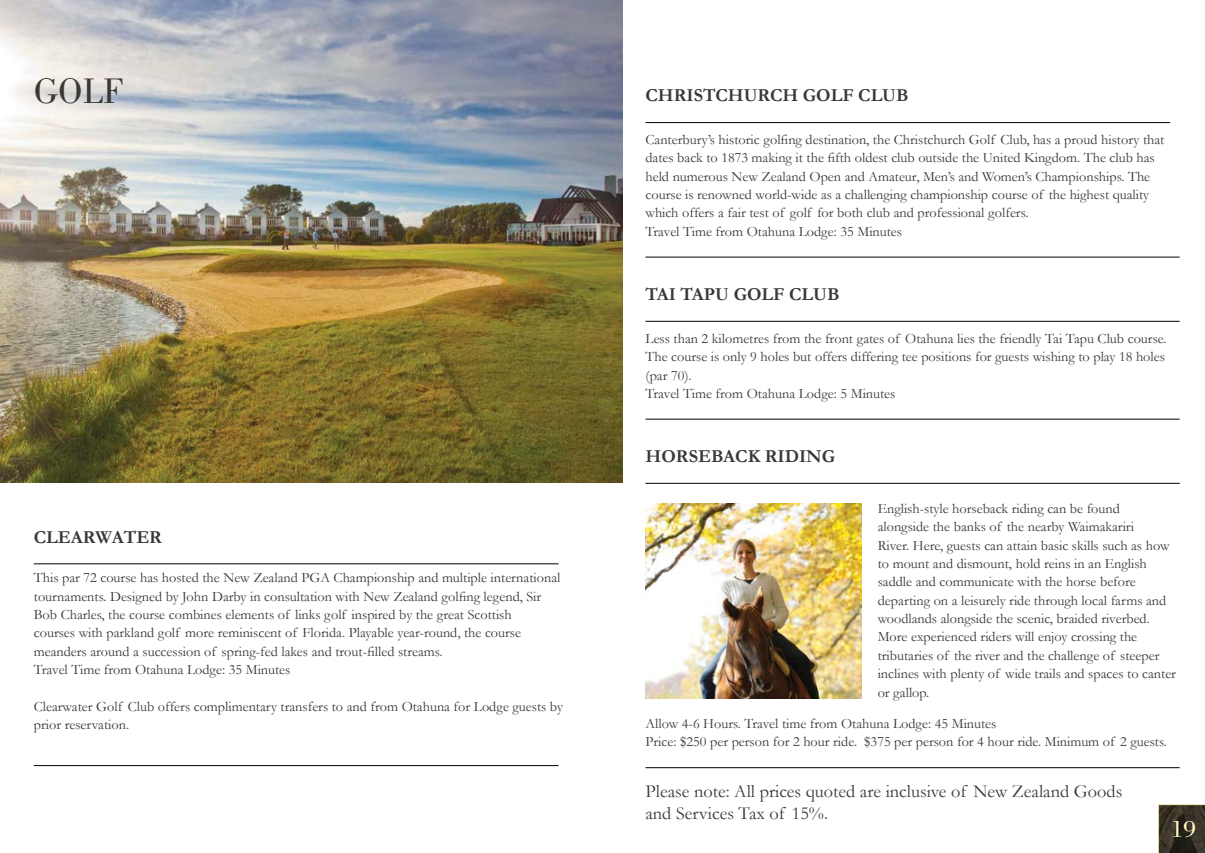
<style>
.page{position:relative;width:1205px;height:853px;background:#fff}
.page>*{position:absolute;margin:0;border:0;box-sizing:border-box;transform-origin:0 0}
.t1{font:36.62px "Bodoni";color:#383839}
.t2{font:24.38px "Bodoni";color:#fff8c1}
.t3{font:18.38px/21.4px "Garamond";color:#383839}
.t4{font:700 18.38px "Garamond";color:#383839}
.t5{font:14.25px/18.4px "Garamond";color:#383839}
</style>
<div class="page">
<img style="left:0;top:0;width:622px;height:482px">
<hr style="left:34px;top:563px;width:524px;height:1px;background:#000">
<hr style="left:34px;top:765px;width:524px;height:1px;background:#000">
<svg style="left:1158px;top:804px;width:47px;height:48px;background:#3c3629"></svg>
<hr style="left:645px;top:122px;width:525px;height:1px;background:#000">
<hr style="left:645px;top:257px;width:534px;height:1px;background:#000">
<hr style="left:645px;top:321px;width:534px;height:1px;background:#000">
<hr style="left:645px;top:419px;width:534px;height:1px;background:#000">
<hr style="left:645px;top:483px;width:534px;height:1px;background:#000">
<hr style="left:645px;top:767px;width:534px;height:1px;background:#000">
<img style="left:645px;top:503px;width:216px;height:195px">
<h1 class="t1" style="left:34px;top:71px;width:91px">GOLF</h1>
<p class="t4" style="left:34px;top:525px;width:130px">CLEARWATER</p>
<p class="t5" style="left:34px;top:568px;width:528px">This par 72 course has hosted the New Zealand PGA Championship and multiple international tournaments. Designed by John Darby in consultation with New Zealand golfing legend, Sir Bob Charles, the course combines elements of links golf inspired by the great Scottish<br>courses with parkland golf more reminiscent of Florida. Playable year-round, the course meanders around a succession of spring-fed lakes and trout-filled streams.<br>Travel Time from Otahuna Lodge: 35 Minutes</p>
<p class="t5" style="left:34px;top:696px;width:530px">Clearwater Golf Club offers complimentary transfers to and from Otahuna for Lodge guests by prior reservation.</p>
<p class="t4" style="left:645px;top:84px;width:265px">CHRISTCHURCH GOLF CLUB</p>
<p class="t5" style="left:645px;top:130px;width:520px">Canterbury’s historic golfing destination, the Christchurch Golf Club, has a proud history that dates back to 1873 making it the fifth oldest club outside the United Kingdom. The club has held numerous New Zealand Open and Amateur, Men’s and Women’s Championships. The course is renowned world-wide as a challenging championship course of the highest quality which offers a fair test of golf for both club and professional golfers.<br>Travel Time from Otahuna Lodge: 35 Minutes</p>
<p class="t4" style="left:645px;top:283px;width:195px">TAI TAPU GOLF CLUB</p>
<p class="t5" style="left:645px;top:329px;width:523px">Less than 2 kilometres from the front gates of Otahuna lies the friendly Tai Tapu Club course.<br>The course is only 9 holes but offers differing tee positions for guests wishing to play 18 holes (par 70).<br>Travel Time from Otahuna Lodge: 5 Minutes</p>
<p class="t4" style="left:645px;top:445px;width:191px">HORSEBACK RIDING</p>
<p class="t5" style="left:878px;top:499px;width:300px">English-style horseback riding can be found<br>alongside the banks of the nearby Waimakariri<br>River. Here, guests can attain basic skills such as how to mount and dismount, hold reins in an English saddle and communicate with the horse before departing on a leisurely ride through local farms and woodlands alongside the scenic, braided riverbed.<br>More experienced riders will enjoy crossing the tributaries of the river and the challenge of steeper inclines with plenty of wide trails and spaces to canter or gallop.</p>
<p class="t5" style="left:645px;top:714px;width:523px">Allow 4-6 Hours. Travel time from Otahuna Lodge: 45 Minutes<br>Price: $250 per person for 2 hour ride. $375 per person for 4 hour ride. Minimum of 2 guests.</p>
<p class="t3" style="left:645px;top:780px;width:478px">Please note: All prices quoted are inclusive of New Zealand Goods and Services Tax of 15%.</p>
<h2 class="t2" style="left:1171px;top:814px;width:26px">19</h2>
</div>
